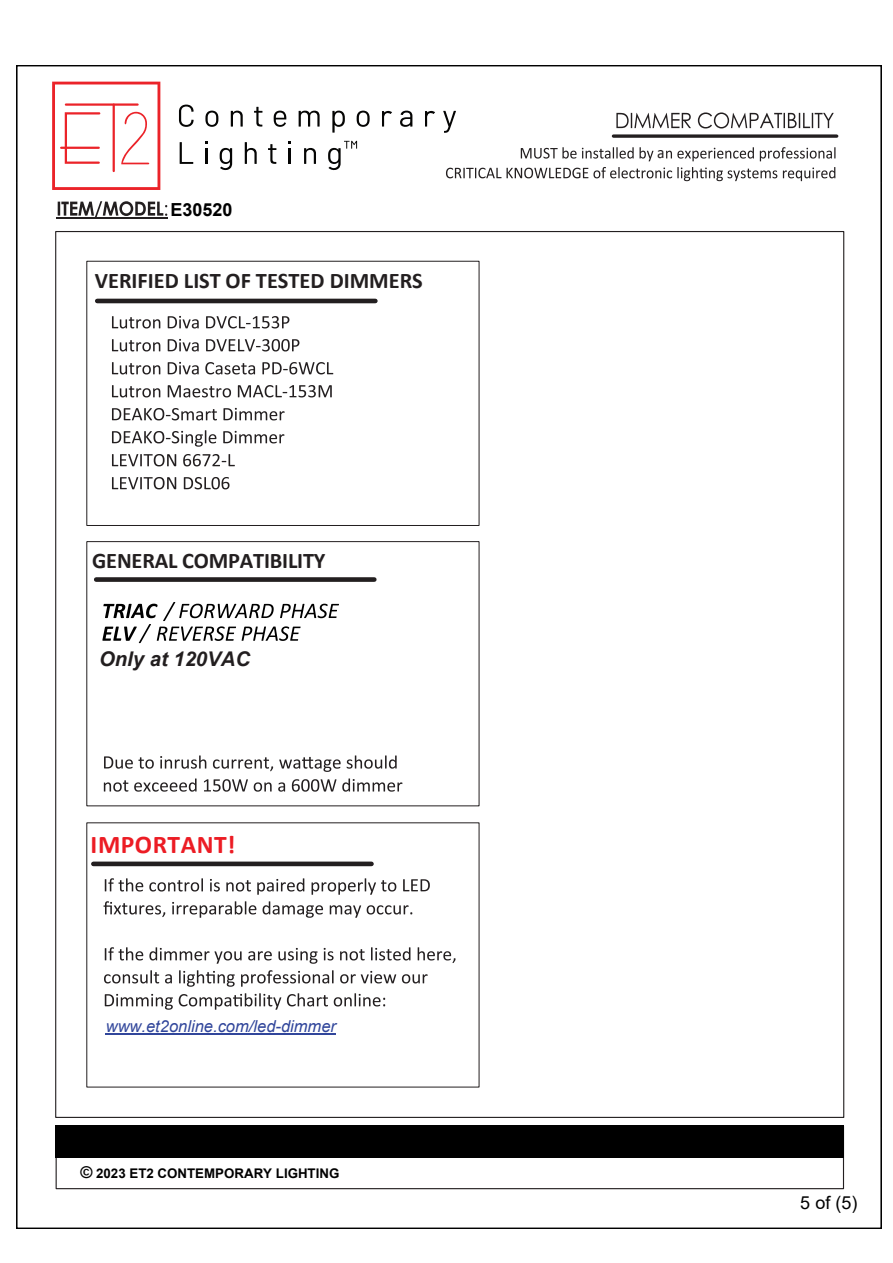
<style>
.page{position:relative;width:893px;height:1263px;background:#fff}
.page>*{position:absolute;margin:0;border:0;box-sizing:border-box;transform-origin:0 0}
.t1{font:700 25.5px "Calibri";letter-spacing:.02em;color:#ec1c24}
.t2{font:700 22.35px "Calibri";color:#231f20}
.t3{font:italic 700 20.25px "Arial";color:#221e1f}
.t4{font:18px "Arial";color:#000}
.t5{font:700 18px "Arial";color:#000}
.t6{font:italic 16.5px "Arial";color:#31469b}
.t7{font:16.5px "Calibri";color:#231f20;scale:.95 1}
.t8{font:700 13.35px "Arial";color:#000}
.s1{font-size:16.35px}
</style>
<div class="page">
<img style="left:17px;top:65px;width:864px;height:1164px">
<svg style="left:613px;top:134px;width:223px;height:4px"></svg>
<hr style="left:97px;top:299px;width:278px;height:4px;background:#231f20">
<svg style="left:520px;top:147px;width:133px;height:14px"></svg>
<svg style="left:666px;top:147px;width:169px;height:14px"></svg>
<svg style="left:446px;top:167px;width:389px;height:14px"></svg>
<svg style="left:58px;top:201px;width:109px;height:16px"></svg>
<hr style="left:57px;top:217px;width:111px;height:2px;background:#231f20">
<svg style="left:616px;top:112px;width:217px;height:16px"></svg>
<svg style="left:102px;top:602px;width:237px;height:41px"></svg>
<svg style="left:105px;top:878px;width:325px;height:17px"></svg>
<svg style="left:103px;top:901px;width:309px;height:17px"></svg>
<svg style="left:105px;top:947px;width:350px;height:17px"></svg>
<svg style="left:104px;top:970px;width:323px;height:17px"></svg>
<svg style="left:105px;top:993px;width:280px;height:17px"></svg>
<svg style="left:112px;top:316px;width:177px;height:13px"></svg>
<svg style="left:112px;top:339px;width:187px;height:13px"></svg>
<svg style="left:112px;top:362px;width:221px;height:12px"></svg>
<svg style="left:112px;top:385px;width:220px;height:12px"></svg>
<svg style="left:112px;top:408px;width:172px;height:12px"></svg>
<svg style="left:112px;top:430px;width:172px;height:17px"></svg>
<svg style="left:112px;top:454px;width:123px;height:12px"></svg>
<svg style="left:112px;top:477px;width:117px;height:12px"></svg>
<svg style="left:104px;top:755px;width:292px;height:17px"></svg>
<svg style="left:104px;top:778px;width:298px;height:14px"></svg>
<div style="left:96px;top:577px;width:278px;height:5px;background:#231f20"></div>
<hr style="left:93px;top:862px;width:278px;height:4px;background:#231f20">
<div style="left:56px;top:1126px;width:788px;height:63px;border:1px solid #231f20"></div>
<div style="left:56px;top:1126px;width:787px;height:32px;background:#000"></div>
<div style="left:86px;top:541px;width:393px;height:265px;border:1px solid #231f20"></div>
<div style="left:86px;top:261px;width:393px;height:265px;border:1px solid #231f20"></div>
<svg style="left:179px;top:105px;width:14px;height:22px"></svg>
<svg style="left:205px;top:111px;width:13px;height:16px"></svg>
<svg style="left:231px;top:111px;width:12px;height:16px"></svg>
<svg style="left:254px;top:107px;width:8px;height:20px"></svg>
<svg style="left:274px;top:111px;width:12px;height:16px"></svg>
<svg style="left:298px;top:111px;width:21px;height:16px"></svg>
<svg style="left:332px;top:111px;width:13px;height:22px"></svg>
<svg style="left:356px;top:111px;width:13px;height:16px"></svg>
<svg style="left:400px;top:111px;width:12px;height:16px"></svg>
<svg style="left:443px;top:111px;width:13px;height:22px"></svg>
<svg style="left:180px;top:142px;width:13px;height:22px"></svg>
<svg style="left:245px;top:142px;width:12px;height:22px"></svg>
<svg style="left:268px;top:144px;width:8px;height:20px"></svg>
<svg style="left:304px;top:148px;width:12px;height:16px"></svg>
<svg style="left:328px;top:141px;width:29px;height:30px"></svg>
<svg style="left:220px;top:148px;width:12px;height:23px"></svg>
<svg style="left:205px;top:141px;width:2px;height:23px"></svg>
<svg style="left:289px;top:141px;width:2px;height:23px"></svg>
<svg style="left:382px;top:110px;width:10px;height:17px"></svg>
<svg style="left:425px;top:110px;width:10px;height:17px"></svg>
<svg style="left:52px;top:82px;width:108px;height:108px"></svg>
<hr style="left:106px;top:1034px;width:230px;height:1px;background:#31469b">
<p class="t5" style="left:170px;top:197px;width:64px">E30520</p>
<p class="t2" style="left:95px;top:265px;width:329px">VERIFIED LIST OF TESTED DIMMERS</p>
<p class="t2" style="left:92px;top:547px;width:234px">GENERAL COMPATIBILITY</p>
<p class="t3" style="left:99px;top:645px;width:152px">Only at 120VAC</p>
<p class="t1" style="left:91px;top:828px;width:146px">IMPORTANT!</p>
<p class="t6" style="left:106px;top:1015px;width:232px">www.et2online.com/led-dimmer</p>
<p class="t8" style="left:80px;top:1164px;width:260px"><span class="s1">©</span> 2023 ET2 CONTEMPORARY LIGHTING</p>
<p class="t7" style="left:657px;top:142px;width:9px">a</p>
<p class="t4" style="left:800px;top:1190px;width:59px">5 of (5)</p>
</div>
